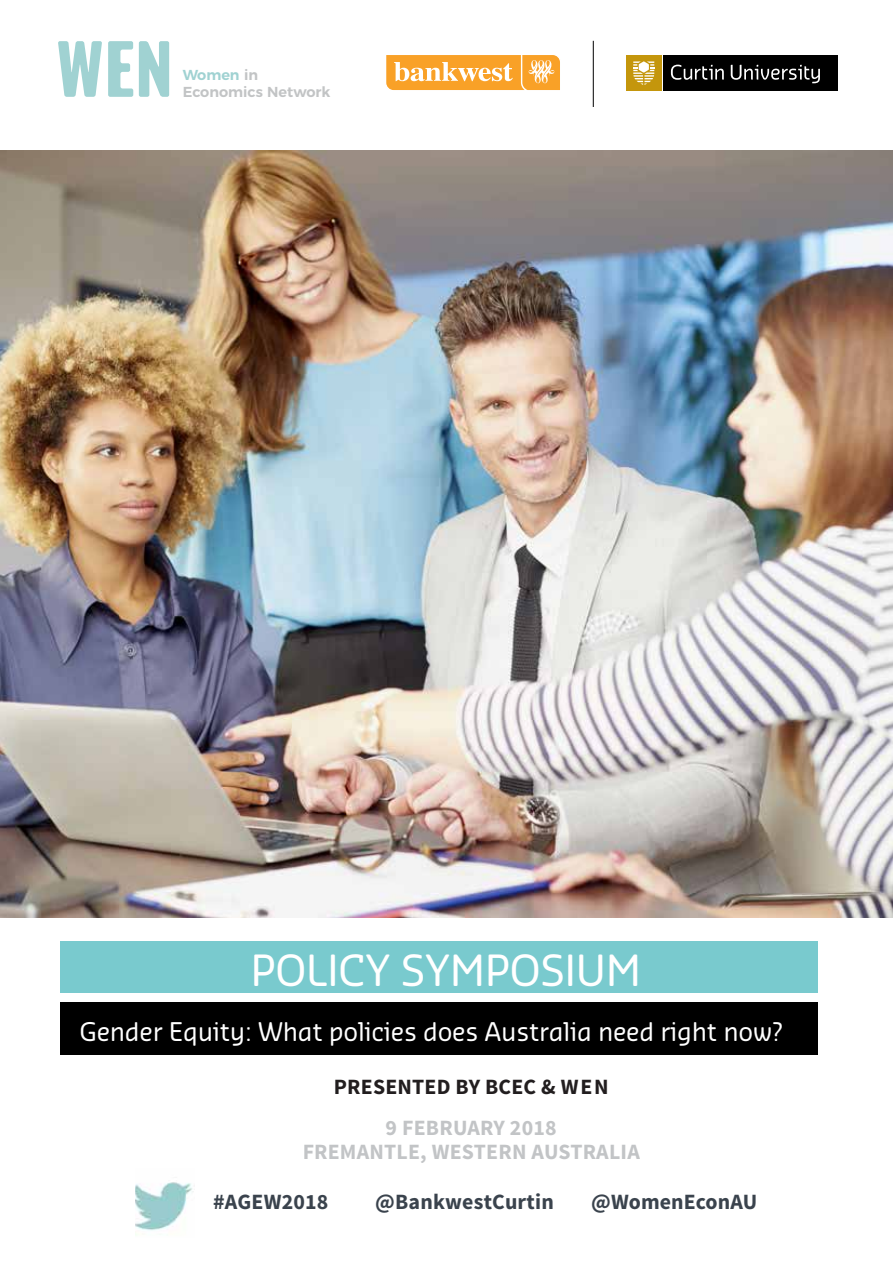
<style>
.page{position:relative;width:893px;height:1263px;background:#fff}
.page>*{position:absolute;margin:0;border:0;box-sizing:border-box;transform-origin:0 0}
.t1{font:42px "Sansa Soft Pro";letter-spacing:-.01em;color:#fff}
.t2{font:25.2px "Sansa Soft Pro";letter-spacing:-.01em;color:#fff}
.t3{font:700 21.75px/24px "Source Sans Pro";letter-spacing:.01em;color:#c2c4c6;text-align:center}
.t4{font:700 21.75px "Source Sans Pro";letter-spacing:.01em;color:#3a434d}
.t5{font:700 21.75px "Source Sans Pro";letter-spacing:.01em;color:#221e1f}
.t6{font:600 14.4px/17.4px "Montserrat";color:#c2c4c5}
.s1{color:#a0d2d2}
</style>
<div class="page">
<img style="left:136px;top:1182px;width:58px;height:49px">
<img style="left:0;top:151px;width:893px;height:766px">
<svg style="left:58px;top:41px;width:44px;height:56px"></svg>
<svg style="left:108px;top:41px;width:25px;height:56px"></svg>
<svg style="left:139px;top:41px;width:30px;height:56px"></svg>
<div style="left:60px;top:941px;width:758px;height:51px;background:#79cace"></div>
<div style="left:60px;top:1003px;width:758px;height:52px;background:#000"></div>
<hr style="left:593px;top:41px;width:1px;height:66px;background:#000">
<svg style="left:386px;top:55px;width:174px;height:35px;background:#fab351"></svg>
<svg style="left:626px;top:55px;width:212px;height:36px"></svg>
<div style="left:626px;top:55px;width:35px;height:35px;background:#c4960c"></div>
<svg style="left:633px;top:61px;width:21px;height:24px"></svg>
<div style="left:663px;top:55px;width:174px;height:35px;background:#000"></div>
<svg style="left:731px;top:65px;width:89px;height:18px"></svg>
<svg style="left:671px;top:65px;width:53px;height:15px"></svg>
<p class="t6" style="left:183px;top:65px;width:149px"><span class="s1">Women</span> in<br>Economics Network</p>
<h1 class="t1" style="left:250px;top:942px;width:392px">POLICY SYMPOSIUM</h1>
<p class="t2" style="left:79px;top:1015px;width:705px">Gender Equity: What policies does Australia need right now?</p>
<p class="t5" style="left:334px;top:1073px;width:276px">PRESENTED BY BCEC &amp; WEN</p>
<p class="t3" style="left:302px;top:1116px;width:339px">9 FEBRUARY 2018<br>FREMANTLE, WESTERN AUSTRALIA</p>
<p class="t4" style="left:213px;top:1188px;width:117px">#AGEW2018</p>
<p class="t4" style="left:375px;top:1188px;width:180px">@BankwestCurtin</p>
<p class="t4" style="left:591px;top:1188px;width:168px">@WomenEconAU</p>
</div>
